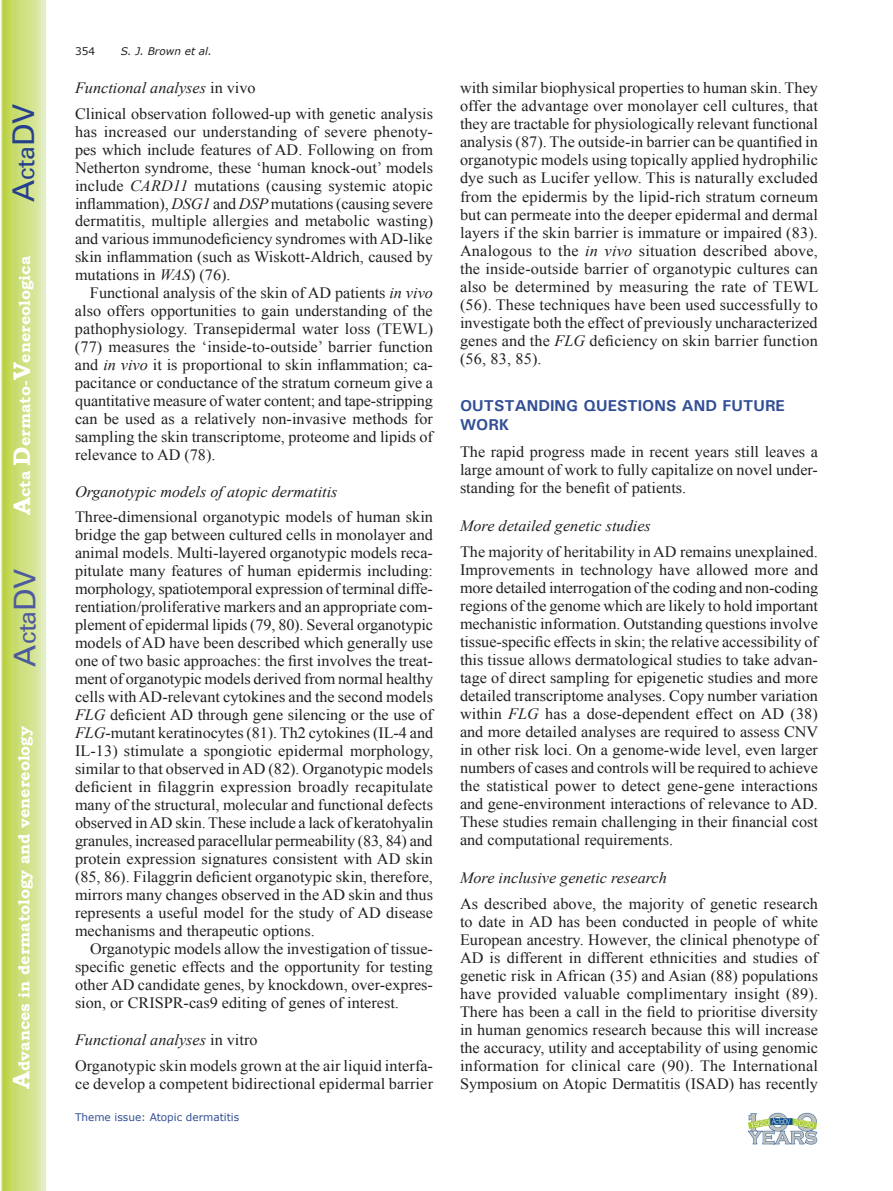
<style>
.page{position:relative;width:893px;height:1191px;background:#fff}
.page>*{position:absolute;margin:0;border:0;box-sizing:border-box;transform-origin:0 0}
.t1{font:30px "Univers";color:#4d5a9e}
.t2{font:30px "Univers";color:#253f8e}
.t3{font:15.75px/18px "Times New Roman";color:#231f20;text-align:justify}
.t4{font:italic 15.75px "Times New Roman";color:#231f20}
.t5{font:700 15.75px "Bookman Old Style";color:#fff}
.t6{font:700 15.75px/18.9px "Univers";color:#324f95}
.t7{font:10.5px "Verdana";color:#324f95}
.t8{font:italic 10.5px "Verdana";color:#231f20}
.t9{font:10.5px "Verdana";color:#231f20}
.s1{font-size:24px}
.s2{font-style:italic}
</style>
<div class="page">
<svg style="left:1px;top:0;width:45px;height:1191px;background:#cfe084"></svg>
<img style="left:747px;top:1113px;width:71px;height:31px">
<h1 class="t2" style="left:6px;top:202px;width:100px;rotate:-90deg">A<span class="s1">cta</span>DV</h1>
<p class="t5" style="left:15px;top:515px;width:260px;rotate:-90deg"><span class="s1">A</span>cta <span class="s1">D</span>ermato-<span class="s1">V</span>enereologica</p>
<h1 class="t1" style="left:7px;top:666px;width:100px;rotate:-90deg">A<span class="s1">cta</span>DV</h1>
<p class="t5" style="left:15px;top:1088px;width:364px;rotate:-90deg"><span class="s1">A</span>dvances in dermatology and venereology</p>
<p class="t9" style="left:75px;top:44px;width:22px">354</p>
<p class="t8" style="left:121px;top:44px;width:93px">S. J. Brown et al.</p>
<p class="t3" style="left:75px;top:75px;width:360px;line-height:25.3px"><span class="s2">Functional analyses</span> in vivo<br>Clinical observation followed-up with genetic analysis</p>
<p class="t3" style="left:75px;top:122px;width:360px">has increased our understanding of severe phenoty&shy;pes which include features of AD. Following on from Netherton syndrome, these ‘human knock-out’ models include <span class="s2">CARD11</span> mutations (causing systemic atopic inflammation), <span class="s2">DSG1</span> and <span class="s2">DSP</span> mutations (causing severe dermatitis, multiple allergies and metabolic wasting) and various immunodeficiency syndromes with AD-like skin inflammation (such as Wiskott-Aldrich, caused by mutations in <span class="s2">WAS</span>) (76).</p>
<p class="t3" style="left:75px;top:284px;width:360px;text-indent:15px">Functional analysis of the skin of AD patients <span class="s2">in vivo </span>also offers opportunities to gain understanding of the pathophysiology. Transepidermal water loss (TEWL) (77) measures the ‘inside-to-outside’ barrier function and <span class="s2">in vivo</span> it is proportional to skin inflammation; ca&shy;pacitance or conductance of the stratum corneum give a quantitative measure of water content; and tape-stripping can be used as a relatively non-invasive methods for sampling the skin transcriptome, proteome and lipids of relevance to AD (78).</p>
<p class="t4" style="left:75px;top:480px;width:264px">Organotypic models of atopic dermatitis</p>
<p class="t3" style="left:75px;top:507px;width:360px">Three-dimensional organotypic models of human skin bridge the gap between cultured cells in monolayer and animal models. Multi-layered organotypic models reca&shy;pitulate many features of human epidermis including: morphology, spatiotemporal expression of terminal diffe&shy;rentiation/proliferative markers and an appropriate com&shy;plement of epidermal lipids (79, 80). Several organotypic models of AD have been described which generally use one of two basic approaches: the first involves the treat&shy;ment of organotypic models derived from normal healthy cells with AD-relevant cytokines and the second models <span class="s2">FLG</span> deficient AD through gene silencing or the use of <span class="s2">FLG-</span>mutant keratinocytes (81). Th2 cytokines (IL-4 and IL-13) stimulate a spongiotic epidermal morphology, similar to that observed in AD (82). Organotypic models deficient in filaggrin expression broadly recapitulate many of the structural, molecular and functional defects observed in AD skin. These include a lack of keratohyalin granules, increased paracellular permeability (83, 84) and protein expression signatures consistent with AD skin (85, 86). Filaggrin deficient organotypic skin, therefore, mirrors many changes observed in the AD skin and thus represents a useful model for the study of AD disease mechanisms and therapeutic options.</p>
<p class="t3" style="left:75px;top:939px;width:360px;text-indent:15px">Organotypic models allow the investigation of tissue&shy;specific genetic effects and the opportunity for testing other AD candidate genes, by knockdown, over-expres&shy;sion, or CRISPR-cas9 editing of genes of interest.</p>
<p class="t3" style="left:75px;top:1026px;width:359px;line-height:25.5px"><span class="s2">Functional analyses</span> in vitro<br>Organotypic skin models grown at the air liquid interfa-</p>
<p class="t3" style="left:75px;top:1074px;width:360px">ce develop a competent bidirectional epidermal barrier</p>
<p class="t7" style="left:75px;top:1110px;width:166px">Theme issue: Atopic dermatitis</p>
<p class="t3" style="left:460px;top:79px;width:360px">with similar biophysical properties to human skin. They offer the advantage over monolayer cell cultures, that they are tractable for physiologically relevant functional analysis (87). The outside-in barrier can be quantified in organotypic models using topically applied hydrophilic dye such as Lucifer yellow. This is naturally excluded from the epidermis by the lipid-rich stratum corneum but can permeate into the deeper epidermal and dermal layers if the skin barrier is immature or impaired (83).<br>Analogous to the <span class="s2">in vivo</span> situation described above, the inside-outside barrier of organotypic cultures can also be determined by measuring the rate of TEWL (56). These techniques have been used successfully to investigate both the effect of previously uncharacterized genes and the <span class="s2">FLG</span> deficiency on skin barrier function (56, 83, 85).</p>
<p class="t6" style="left:460px;top:396px;width:326px">OUTSTANDING QUESTIONS AND FUTURE<br>WORK</p>
<p class="t3" style="left:460px;top:442px;width:360px">The rapid progress made in recent years still leaves a large amount of work to fully capitalize on novel under&shy;standing for the benefit of patients.</p>
<p class="t4" style="left:460px;top:515px;width:192px">More detailed genetic studies</p>
<p class="t3" style="left:460px;top:542px;width:360px">The majority of heritability in AD remains unexplained.<br>Improvements in technology have allowed more and more detailed interrogation of the coding and non-coding regions of the genome which are likely to hold important mechanistic information. Outstanding questions involve tissue-specific effects in skin; the relative accessibility of this tissue allows dermatological studies to take advan&shy;tage of direct sampling for epigenetic studies and more detailed transcriptome analyses. Copy number variation within <span class="s2">FLG</span> has a dose-dependent effect on AD (38) and more detailed analyses are required to assess CNV in other risk loci. On a genome-wide level, even larger numbers of cases and controls will be required to achieve the statistical power to detect gene-gene interactions and gene-environment interactions of relevance to AD.<br>These studies remain challenging in their financial cost and computational requirements.</p>
<p class="t4" style="left:460px;top:867px;width:208px">More inclusive genetic research</p>
<p class="t3" style="left:460px;top:894px;width:360px">As described above, the majority of genetic research to date in AD has been conducted in people of white European ancestry. However, the clinical phenotype of AD is different in different ethnicities and studies of genetic risk in African (35) and Asian (88) populations have provided valuable complimentary insight (89).<br>There has been a call in the field to prioritise diversity in human genomics research because this will increase the accuracy, utility and acceptability of using genomic information for clinical care (90). The International Symposium on Atopic Dermatitis (ISAD) has recently</p>
</div>
